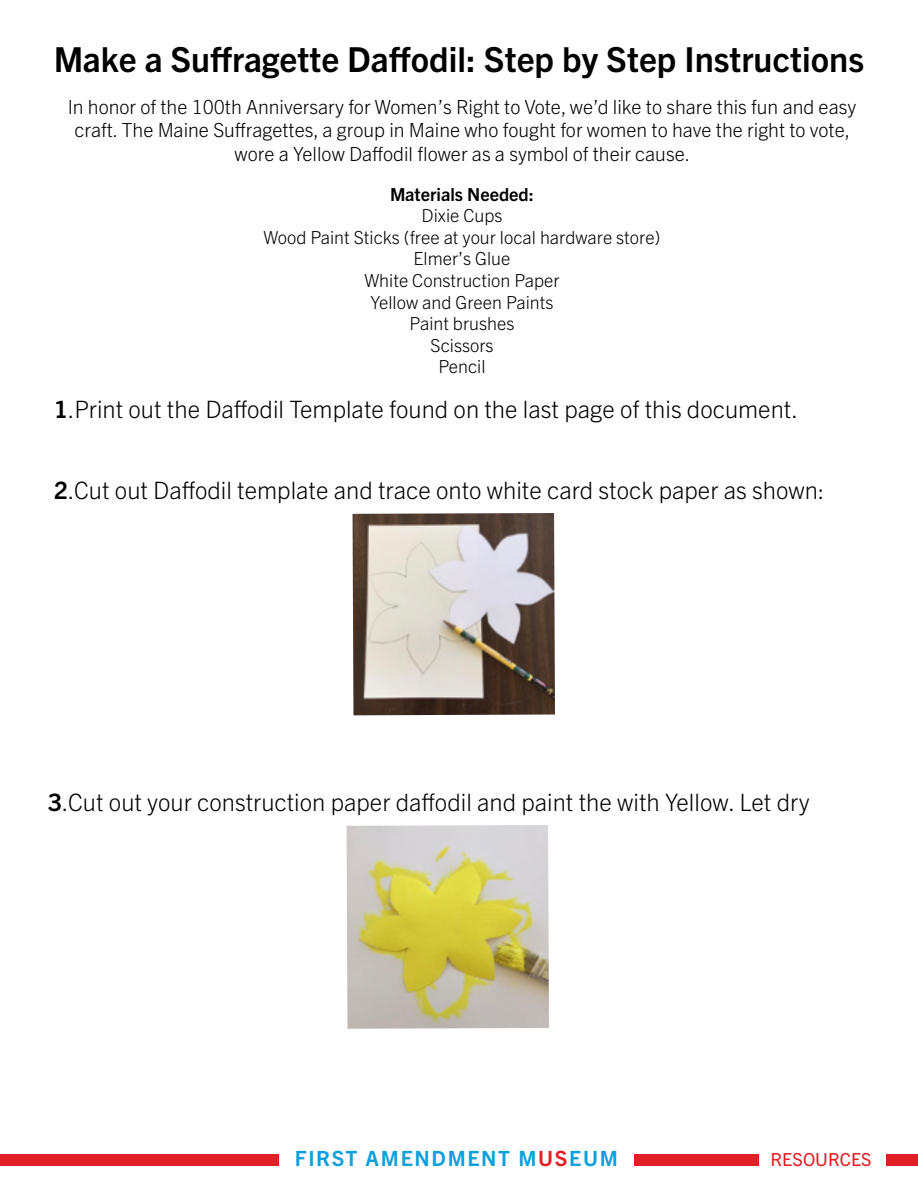
<style>
.page{position:relative;width:918px;height:1188px;background:#fff}
.page>*{position:absolute;margin:0;border:0;box-sizing:border-box;transform-origin:0 0}
.t1{font:700 34.5px "Trade Gothic Next LT Pro";color:#000}
.t2{font:300 24px "Trade Gothic Next LT Pro";color:#000}
.t3{font:700 21px "Trade Gothic Next LT Pro";letter-spacing:.08em;color:#0ca0dc}
.t4{font:300 19.5px/23.4px "Trade Gothic Next LT Pro";color:#000;text-align:center}
.t5{font:300 18px "Trade Gothic Next LT Pro";color:#000}
.t6{font:700 18px "Trade Gothic Next LT Pro";color:#000}
.t7{font:18px "Trade Gothic Next LT Pro";color:#e41f25}
.s1{font-weight:700}
.s2{color:#e41f25}
</style>
<div class="page">
<div style="left:634px;top:1155px;width:284px;height:11px;background:#e31f26"></div>
<div style="left:759px;top:1148px;width:126px;height:23px;background:#fff"></div>
<div style="left:0;top:1155px;width:278px;height:11px;background:#e31f26"></div>
<img style="left:353px;top:513px;width:202px;height:202px">
<img style="left:347px;top:825px;width:202px;height:204px">
<p class="t1" style="left:54px;top:35px;width:812px">Make a Suffragette Daffodil: Step by Step Instructions</p>
<p class="t4" style="left:68px;top:94px;width:790px">In honor of the 100th Anniversary for Women’s Right to Vote, we’d like to share this fun and easy craft. The Maine Suffragettes, a group in Maine who fought for women to have the right to vote, wore a Yellow Daffodil flower as a symbol of their cause.</p>
<p class="t6" style="left:390px;top:181px;width:145px">Materials Needed:</p>
<p class="t5" style="left:421px;top:203px;width:83px">Dixie Cups</p>
<p class="t5" style="left:263px;top:225px;width:399px">Wood Paint Sticks (free at your local hardware store)</p>
<p class="t5" style="left:413px;top:246px;width:99px">Elmer’s Glue</p>
<p class="t5" style="left:364px;top:268px;width:197px">White Construction Paper</p>
<p class="t5" style="left:371px;top:289px;width:184px">Yellow and Green Paints</p>
<p class="t5" style="left:410px;top:311px;width:106px">Paint brushes</p>
<p class="t5" style="left:430px;top:333px;width:65px">Scissors</p>
<p class="t5" style="left:438px;top:354px;width:49px">Pencil</p>
<p class="t2" style="left:54px;top:392px;width:746px"><span class="s1">1</span>.Print out the Daffodil Template found on the last page of this document.</p>
<p class="t2" style="left:54px;top:473px;width:772px"><span class="s1">2</span>.Cut out Daffodil template and trace onto white card stock paper as shown:</p>
<p class="t2" style="left:48px;top:785px;width:763px"><span class="s1">3</span>.Cut out your construction paper daffodil and paint the with Yellow. Let dry</p>
<p class="t3" style="left:295px;top:1144px;width:325px">FIRST AMENDMENT M<span class="s2">US</span>EUM</p>
<p class="t7" style="left:771px;top:1147px;width:103px">RESOURCES</p>
</div>
